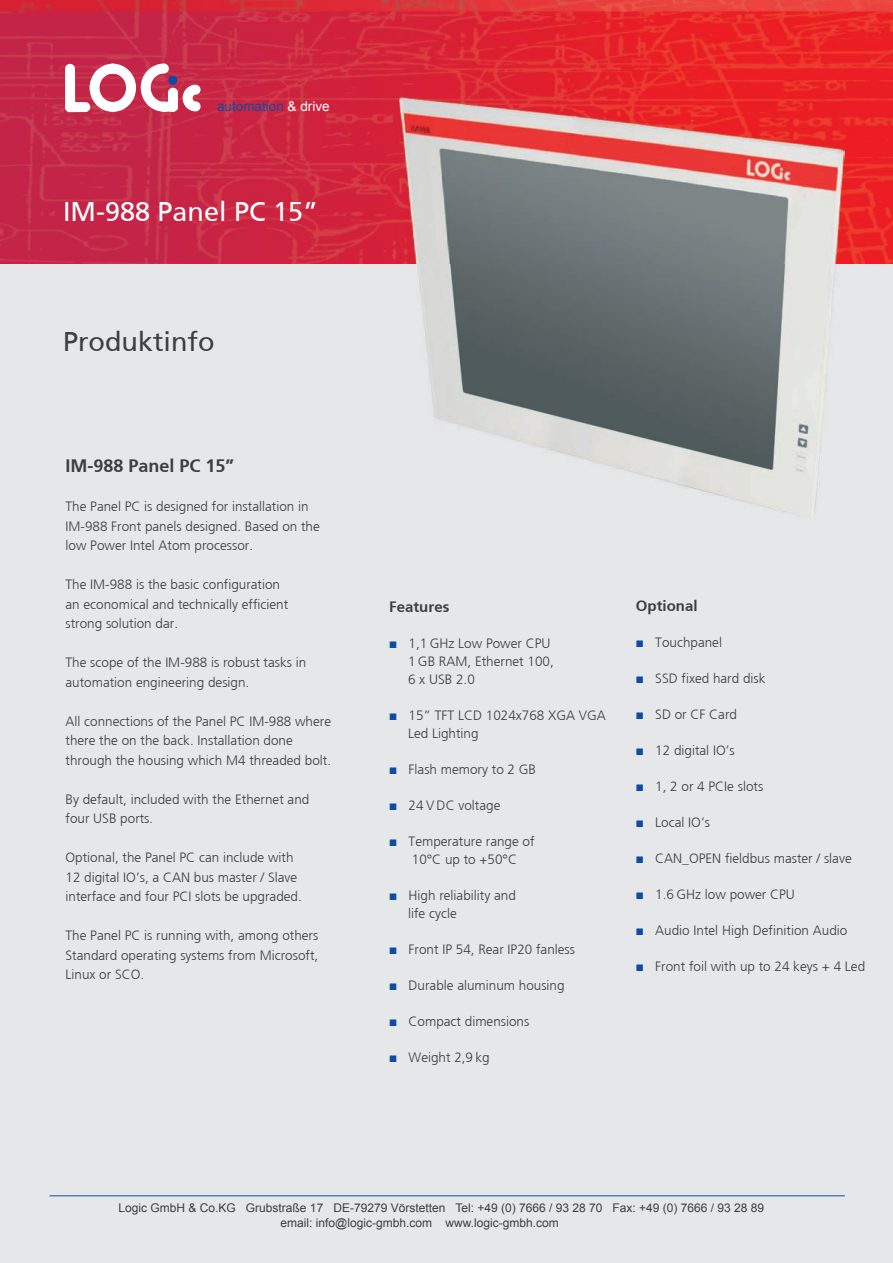
<style>
.page{position:relative;width:893px;height:1263px;background:#fff}
.page>*{position:absolute;margin:0;border:0;box-sizing:border-box;transform-origin:0 0}
.t1{font:27px "Frutiger Roman";color:#fff}
.t2{font:27px "Frutiger Roman";color:#3e3e3f}
.t3{font:700 18px "Frutiger";color:#3e3e3f}
.t4{font:700 15px "Frutiger";color:#3e3e3f}
.t5{font:300 13.5px/19.5px "Frutiger";color:#3e3e3f}
.t6{font:13.5px "Arial";color:#0d4da1}
.t7{font:12px/14.4px "Arial";color:#3e3e3f}
.s1{color:#fff}
</style>
<div class="page">
<img style="left:0;top:0;width:893px;height:264px">
<div style="left:0;top:264px;width:893px;height:999px;background:#e6e7e9"></div>
<svg style="left:65px;top:64px;width:136px;height:48px"></svg>
<div style="left:168px;top:76px;width:9px;height:9px;background:#0d4da1;border-radius:50%"></div>
<img style="left:399px;top:97px;width:445px;height:421px">
<p class="t6" style="left:217px;top:97px;width:114px">automation <span class="s1">&amp; drive</span></p>
<p class="t1" style="left:63px;top:196px;width:257px">IM-988 Panel PC 15”</p>
<p class="t2" style="left:63px;top:326px;width:153px">Produktinfo</p>
<p class="t3" style="left:66px;top:455px;width:170px">IM-988 Panel PC 15”</p>
<p class="t5" style="left:66px;top:496px;width:256px">The Panel PC is designed for installation in<br>IM-988 Front panels designed. Based on the low Power Intel Atom processor.</p>
<p class="t5" style="left:66px;top:574px;width:224px">The IM-988 is the basic configuration an economical and technically efficient strong solution dar.</p>
<p class="t5" style="left:66px;top:652px;width:242px">The scope of the IM-988 is robust tasks in automation engineering design.</p>
<p class="t5" style="left:66px;top:711px;width:267px">All connections of the Panel PC IM-988 where there the on the back. Installation done through the housing which M4 threaded bolt.</p>
<p class="t5" style="left:66px;top:789px;width:245px">By default, included with the Ethernet and four USB ports.</p>
<p class="t5" style="left:66px;top:847px;width:238px">Optional, the Panel PC can include with<br>12 digital IO’s, a CAN bus master / Slave interface and four PCI slots be upgraded.</p>
<p class="t5" style="left:66px;top:925px;width:254px;text-align:justify">The Panel PC is running with, among others Standard operating systems from Microsoft, Linux or SCO.</p>
<p class="t4" style="left:389px;top:597px;width:62px">Features</p>
<p class="t5" style="left:408px;top:634px;width:147px;line-height:18px">1,1 GHz Low Power CPU<br>1 GB RAM, Ethernet 100,<br>6 x USB 2.0</p>
<p class="t5" style="left:408px;top:706px;width:199px;line-height:18px">15” TFT LCD 1024x768 XGA VGA<br>Led Lighting</p>
<p class="t5" style="left:409px;top:759px;width:129px">Flash memory to 2 GB</p>
<p class="t5" style="left:409px;top:795px;width:93px">24 V DC voltage</p>
<p class="t5" style="left:409px;top:832px;width:128px;line-height:18px">Temperature range of<br>10°C up to +50°C</p>
<p class="t5" style="left:408px;top:886px;width:109px;line-height:18px">High reliability and life cycle</p>
<p class="t5" style="left:409px;top:939px;width:168px">Front IP 54, Rear IP20 fanless</p>
<p class="t5" style="left:409px;top:975px;width:158px">Durable aluminum housing</p>
<p class="t5" style="left:409px;top:1011px;width:122px">Compact dimensions</p>
<p class="t5" style="left:409px;top:1047px;width:83px">Weight 2,9 kg</p>
<p class="t4" style="left:636px;top:596px;width:63px">Optional</p>
<p class="t5" style="left:655px;top:632px;width:68px">Touchpanel</p>
<p class="t5" style="left:655px;top:668px;width:112px">SSD fixed hard disk</p>
<p class="t5" style="left:655px;top:704px;width:83px">SD or CF Card</p>
<p class="t5" style="left:655px;top:740px;width:81px">12 digital IO’s</p>
<p class="t5" style="left:655px;top:776px;width:110px">1, 2 or 4 PCIe slots</p>
<p class="t5" style="left:655px;top:812px;width:56px">Local IO’s</p>
<p class="t5" style="left:655px;top:848px;width:198px">CAN_OPEN fieldbus master / slave</p>
<p class="t5" style="left:655px;top:884px;width:141px">1.6 GHz low power CPU</p>
<p class="t5" style="left:655px;top:920px;width:194px">Audio Intel High Definition Audio</p>
<p class="t5" style="left:655px;top:956px;width:211px">Front foil with up to 24 keys + 4 Led</p>
<p class="t7" style="left:281px;top:1201px;width:485px;text-indent:-162px">Logic GmbH &amp; Co.KG Grubstraße 17 DE-79279 Vörstetten Tel: +49 (0) 7666 / 93 28 70 Fax: +49 (0) 7666 / 93 28 89 email: info@logic-gmbh.com www.logic-gmbh.com</p>
</div>
